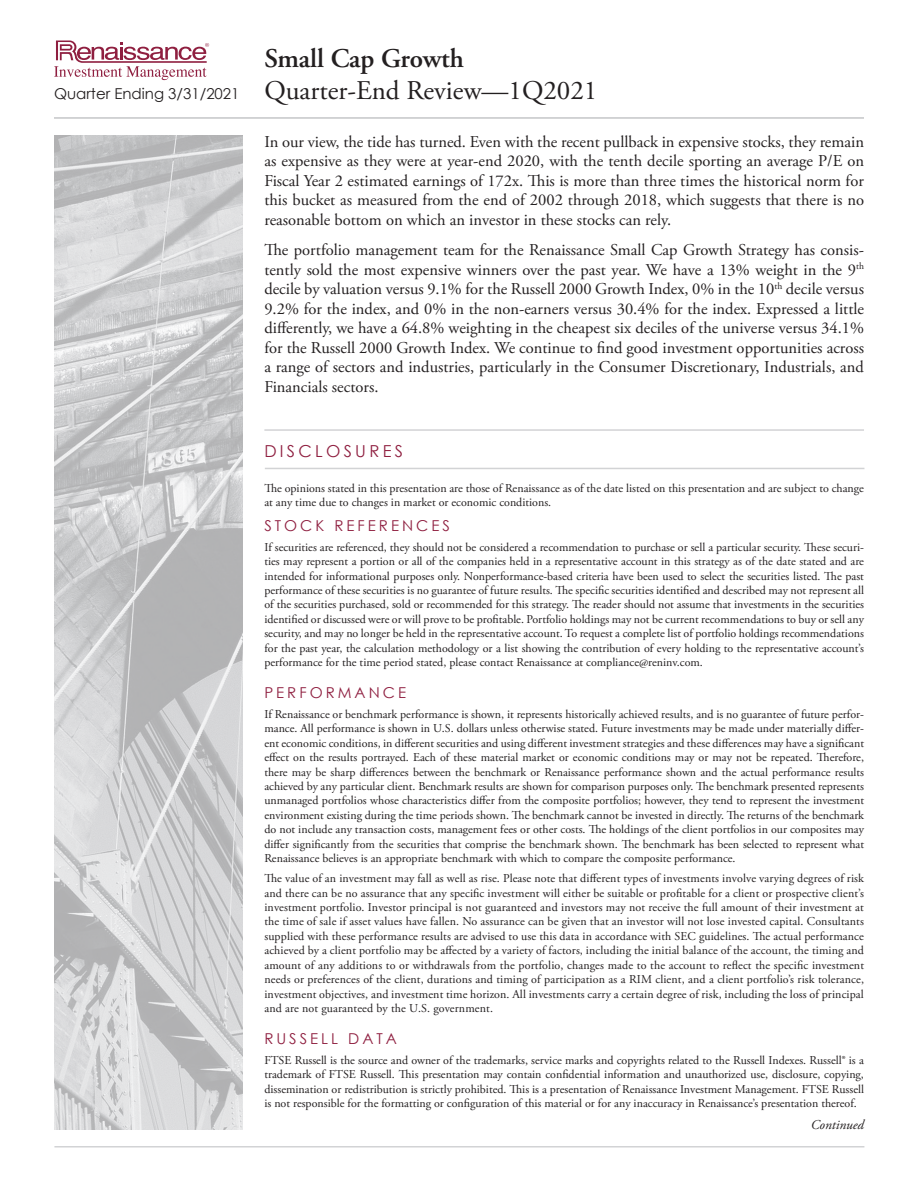
<style>
.page{position:relative;width:918px;height:1188px;background:#fff}
.page>*{position:absolute;margin:0;border:0;box-sizing:border-box;transform-origin:0 0}
.t1{font:27px/32.4px "Adobe Garamond Pro";color:#231f20}
.Commentaries_Body{font:16.5px/19.5px "Adobe Garamond Pro";color:#231f20;text-align:justify}
.Disclosures{font:16.5px "Century Gothic";letter-spacing:.2em;color:#8f1f40}
.Disclosures-2{font:15px "Century Gothic";letter-spacing:.2em;color:#8f1f40}
.t2{font:italic 13.5px "Adobe Garamond Pro";color:#231f20}
.Disclosures-3{font:12px/14.4px "Adobe Garamond Pro";color:#231f20;text-align:justify}
.s1{font-weight:600}
.s2{font-family:"Century Gothic";font-size:15px}
</style>
<div class="page">
<svg style="left:54px;top:40px;width:155px;height:40px"></svg>
<hr style="left:54px;top:117px;width:810px;height:2px;background:#c5c6c8">
<hr style="left:54px;top:1146px;width:810px;height:2px;background:#d2d3d5">
<img style="left:54px;top:135px;width:189px;height:994px">
<hr style="left:265px;top:468px;width:599px;height:1px;background:#d2d3d5">
<hr style="left:264px;top:429px;width:600px;height:2px;background:#d2d3d5">
<h1 class="t1" style="left:54px;top:43px;width:545px;text-indent:210px"><span class="s1">Small Cap Growth<br></span><span class="s2">Quarter Ending 3/31/2021</span> Quarter-End Review—1Q2021</h1>
<p class="Commentaries_Body" style="left:264px;top:133px;width:601px">In our view, the tide has turned. Even with the recent pullback in expensive stocks, they remain as expensive as they were at year-end 2020, with the tenth decile sporting an average P/E on Fiscal Year 2 estimated earnings of 172x. This is more than three times the historical norm for this bucket as measured from the end of 2002 through 2018, which suggests that there is no reasonable bottom on which an investor in these stocks can rely.</p>
<p class="Commentaries_Body" style="left:264px;top:241px;width:601px">The portfolio management team for the Renaissance Small Cap Growth Strategy has consis&shy;tently sold the most expensive winners over the past year. We have a 13% weight in the 9<sup>th </sup>decile by valuation versus 9.1% for the Russell 2000 Growth Index, 0% in the 10<sup>th</sup> decile versus 9.2% for the index, and 0% in the non-earners versus 30.4% for the index. Expressed a little differently, we have a 64.8% weighting in the cheapest six deciles of the universe versus 34.1% for the Russell 2000 Growth Index. We continue to find good investment opportunities across a range of sectors and industries, particularly in the Consumer Discretionary, Industrials, and Financials sectors.</p>
<p class="Disclosures" style="left:264px;top:439px;width:140px">DISCLOSURES</p>
<p class="Disclosures-3" style="left:264px;top:481px;width:601px">The opinions stated in this presentation are those of Renaissance as of the date listed on this presentation and are subject to change at any time due to changes in market or economic conditions.</p>
<p class="Disclosures-2" style="left:264px;top:515px;width:187px">STOCK REFERENCES</p>
<p class="Disclosures-3" style="left:264px;top:540px;width:601px">If securities are referenced, they should not be considered a recommendation to purchase or sell a particular security. These securi&shy;ties may represent a portion or all of the companies held in a representative account in this strategy as of the date stated and are intended for informational purposes only. Nonperformance-based criteria have been used to select the securities listed. The past performance of these securities is no guarantee of future results. The specific securities identified and described may not represent all of the securities purchased, sold or recommended for this strategy. The reader should not assume that investments in the securities identified or discussed were or will prove to be profitable. Portfolio holdings may not be current recommendations to buy or sell any security, and may no longer be held in the representative account. To request a complete list of portfolio holdings recommendations for the past year, the calculation methodology or a list showing the contribution of every holding to the representative account’s performance for the time period stated, please contact Renaissance at compliance@reninv.com.</p>
<p class="Disclosures-2" style="left:264px;top:682px;width:143px">PERFORMANCE</p>
<p class="Disclosures-3" style="left:264px;top:707px;width:601px">If Renaissance or benchmark performance is shown, it represents historically achieved results, and is no guarantee of future perfor&shy;mance. All performance is shown in U.S. dollars unless otherwise stated. Future investments may be made under materially differ&shy;ent economic conditions, in different securities and using different investment strategies and these differences may have a significant effect on the results portrayed. Each of these material market or economic conditions may or may not be repeated. Therefore, there may be sharp differences between the benchmark or Renaissance performance shown and the actual performance results achieved by any particular client. Benchmark results are shown for comparison purposes only. The benchmark presented represents unmanaged portfolios whose characteristics differ from the composite portfolios; however, they tend to represent the investment environment existing during the time periods shown. The benchmark cannot be invested in directly. The returns of the benchmark do not include any transaction costs, management fees or other costs. The holdings of the client portfolios in our composites may differ significantly from the securities that comprise the benchmark shown. The benchmark has been selected to represent what Renaissance believes is an appropriate benchmark with which to compare the composite performance.</p>
<p class="Disclosures-3" style="left:264px;top:872px;width:601px">The value of an investment may fall as well as rise. Please note that different types of investments involve varying degrees of risk and there can be no assurance that any specific investment will either be suitable or profitable for a client or prospective client’s investment portfolio. Investor principal is not guaranteed and investors may not receive the full amount of their investment at the time of sale if asset values have fallen. No assurance can be given that an investor will not lose invested capital. Consultants supplied with these performance results are advised to use this data in accordance with SEC guidelines. The actual performance achieved by a client portfolio may be affected by a variety of factors, including the initial balance of the account, the timing and amount of any additions to or withdrawals from the portfolio, changes made to the account to reflect the specific investment needs or preferences of the client, durations and timing of participation as a RIM client, and a client portfolio’s risk tolerance, investment objectives, and investment time horizon. All investments carry a certain degree of risk, including the loss of principal and are not guaranteed by the U.S. government.</p>
<p class="Disclosures-2" style="left:264px;top:1028px;width:134px">RUSSELL DATA</p>
<p class="Disclosures-3" style="left:264px;top:1053px;width:601px">FTSE Russell is the source and owner of the trademarks, service marks and copyrights related to the Russell Indexes. Russell® is a trademark of FTSE Russell. This presentation may contain confidential information and unauthorized use, disclosure, copying, dissemination or redistribution is strictly prohibited. This is a presentation of Renaissance Investment Management. FTSE Russell is not responsible for the formatting or configuration of this material or for any inaccuracy in Renaissance’s presentation thereof.</p>
<p class="t2" style="left:811px;top:1117px;width:55px">Continued</p>
</div>
